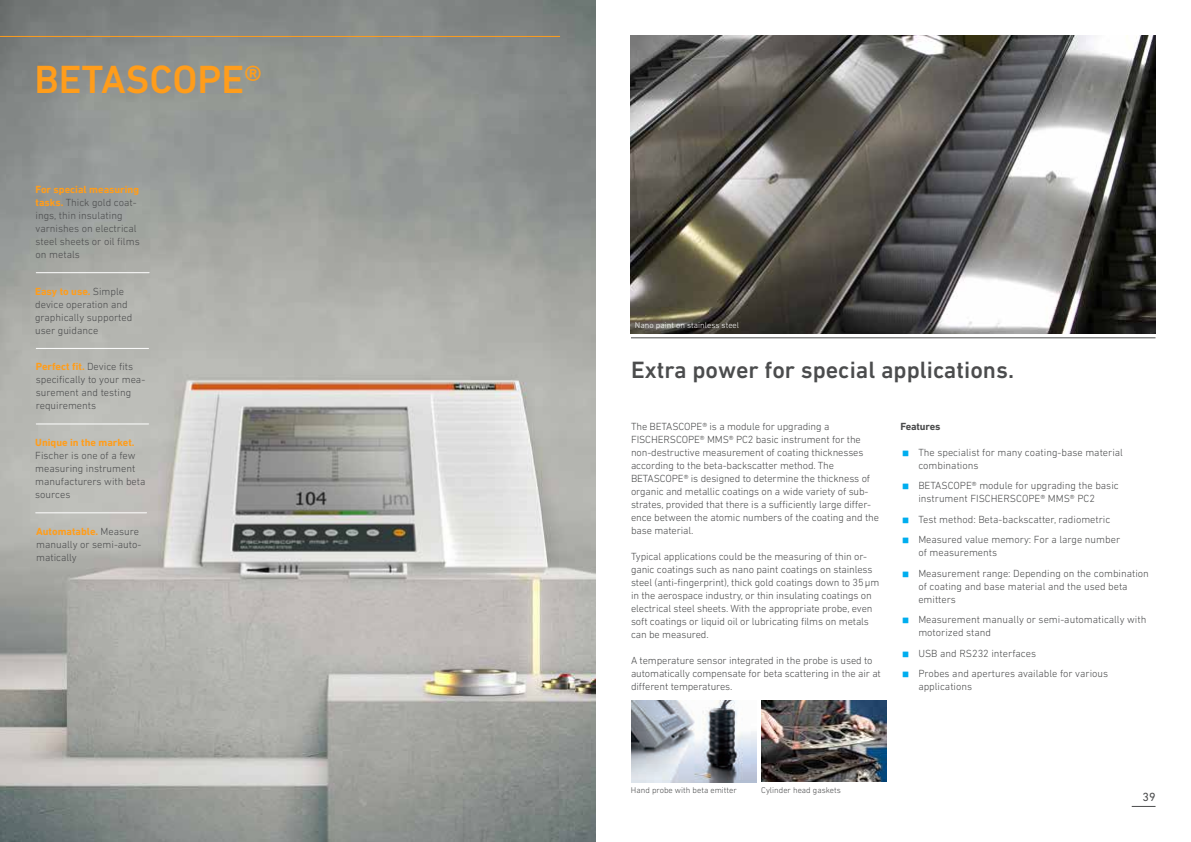
<style>
.page{position:relative;width:1191px;height:842px;background:#fff}
.page>*{position:absolute;margin:0;border:0;box-sizing:border-box;transform-origin:0 0}
.t1{font:500 40px "DIN Next LT Pro";color:#ff9d1b}
.t2{font:700 40px "DIN Next LT Pro";color:#00aeef}
.t3{font:500 24px "DIN Next LT Pro";color:#4b4c4d}
.t4{font:12px "DIN Next LT Pro";color:#4b4c4d}
.t5{font:300 10.5px/13px "DIN Next LT Pro";letter-spacing:-.01em;color:#4b4c4d}
.t6{font:700 10.5px "DIN Next LT Pro";color:#ff9d1b}
.t7{font:700 10.5px "DIN Next LT Pro";letter-spacing:-.01em;color:#4b4c4d}
.t8{font:300 8.5px "DIN Next LT Pro";color:#4b4c4d}
.t9{font:300 8.5px "DIN Next LT Pro";color:#fff}
.s1{font-weight:700;color:#ff9d1b}
</style>
<div class="page">
<img style="left:0;top:0;width:595px;height:842px">
<img style="left:631px;top:35px;width:524px;height:298px">
<svg style="left:1131px;top:806px;width:24px;height:1px"></svg>
<img style="left:632px;top:701px;width:124px;height:81px">
<img style="left:761px;top:700px;width:125px;height:82px">
<hr style="left:36px;top:513px;width:111px;height:1px;background:#fff">
<hr style="left:36px;top:348px;width:113px;height:1px;background:#fff">
<hr style="left:36px;top:424px;width:113px;height:1px;background:#fff">
<hr style="left:36px;top:272px;width:113px;height:1px;background:#fff">
<hr style="left:0;top:36px;width:560px;height:1px;background:#ff9d1b">
<hr style="left:631px;top:338px;width:524px;height:1px;background:#4b4c4d">
<h1 class="t1" style="left:35px;top:56px;width:229px">BETASCOPE®</h1>
<p class="t5" style="left:36px;top:183px;width:106px"><span class="s1">For special measuring tasks.</span> Thick gold coat&shy;ings, thin insulating varnishes on electrical steel sheets or oil films on metals</p>
<p class="t5" style="left:35px;top:285px;width:99px"><span class="s1">Easy to use.</span> Simple device operation and graphically supported user guidance</p>
<p class="t5" style="left:36px;top:360px;width:111px"><span class="s1">Perfect fit.</span> Device fits specifically to your mea&shy;surement and testing requirements</p>
<p class="t6" style="left:35px;top:436px;width:101px">Unique in the market.</p>
<p class="t5" style="left:35px;top:449px;width:112px">Fischer is one of a few measuring instrument manufacturers with beta sources</p>
<p class="t5" style="left:36px;top:524px;width:107px"><span class="s1">Automatable.</span> Measure manually or semi-auto&shy;matically</p>
<p class="t9" style="left:635px;top:320px;width:106px">Nano paint on stainless steel</p>
<h2 class="t3" style="left:631px;top:356px;width:384px">Extra power for special applications.</h2>
<p class="t5" style="left:631px;top:420px;width:249px">The BETASCOPE® is a module for upgrading a FISCHERSCOPE® MMS® PC2 basic instrument for the non-destructive measurement of coating thicknesses according to the beta-backscatter method. The BETASCOPE® is designed to determine the thickness of organic and metallic coatings on a wide variety of sub&shy;strates, provided that there is a sufficiently large differ&shy;ence between the atomic numbers of the coating and the base material.</p>
<p class="t5" style="left:631px;top:550px;width:250px">Typical applications could be the measuring of thin or&shy;ganic coatings such as nano paint coatings on stainless steel (anti-fingerprint), thick gold coatings down to 35µm in the aerospace industry, or thin insulating coatings on electrical steel sheets. With the appropriate probe, even soft coatings or liquid oil or lubricating films on metals can be measured.</p>
<p class="t5" style="left:631px;top:654px;width:251px">A temperature sensor integrated in the probe is used to automatically compensate for beta scattering in the air at different temperatures.</p>
<p class="t7" style="left:900px;top:420px;width:42px">Features</p>
<h1 class="t2" style="left:900px;top:427px;width:12px">∙</h1>
<p class="t5" style="left:918px;top:446px;width:206px">The specialist for many coating-base material combinations</p>
<h1 class="t2" style="left:900px;top:460px;width:12px">∙</h1>
<p class="t5" style="left:918px;top:479px;width:202px">BETASCOPE® module for upgrading the basic instrument FISCHERSCOPE® MMS® PC2</p>
<h1 class="t2" style="left:900px;top:494px;width:12px">∙</h1>
<p class="t5" style="left:918px;top:513px;width:194px">Test method: Beta-backscatter, radiometric</p>
<h1 class="t2" style="left:900px;top:514px;width:12px">∙</h1>
<p class="t5" style="left:918px;top:533px;width:203px">Measured value memory: For a large number of measurements</p>
<h1 class="t2" style="left:900px;top:548px;width:12px">∙</h1>
<p class="t5" style="left:918px;top:567px;width:232px">Measurement range: Depending on the combination of coating and base material and the used beta emitters</p>
<h1 class="t2" style="left:900px;top:594px;width:12px">∙</h1>
<p class="t5" style="left:918px;top:613px;width:229px">Measurement manually or semi-automatically with motorized stand</p>
<h1 class="t2" style="left:900px;top:628px;width:12px">∙</h1>
<p class="t5" style="left:918px;top:647px;width:119px">USB and RS232 interfaces</p>
<h1 class="t2" style="left:900px;top:648px;width:12px">∙</h1>
<p class="t5" style="left:918px;top:667px;width:191px">Probes and apertures available for various applications</p>
<p class="t8" style="left:631px;top:786px;width:107px">Hand probe with beta emitter</p>
<p class="t8" style="left:761px;top:785px;width:81px">Cylinder head gaskets</p>
<p class="t4" style="left:1142px;top:789px;width:15px">39</p>
</div>
